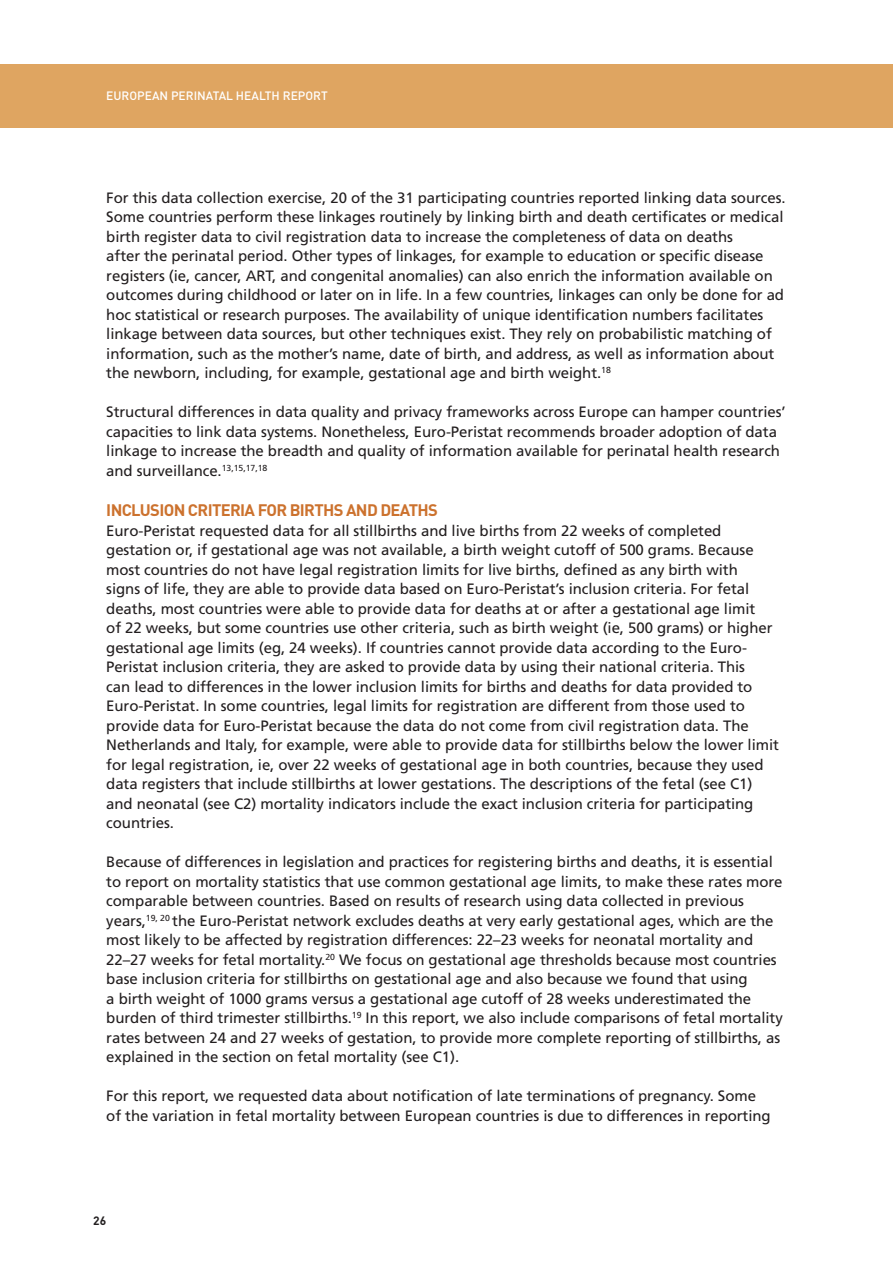
<style>
.page{position:relative;width:893px;height:1263px;background:#fff}
.page>*{position:absolute;margin:0;border:0;box-sizing:border-box;transform-origin:0 0}
.Header_1_1_1{font:700 16.5px "DIN";letter-spacing:-.04em;color:#cc722e}
.Body{font:15px/19.5px "Frutiger";letter-spacing:-.005em;color:#231f20}
.t1{font:500 12px "DIN";color:#fff}
.t2{font:700 12px "DIN";color:#231f20}
</style>
<div class="page">
<div style="left:0;top:64px;width:893px;height:64px;background:#dfa561"></div>
<p class="t1" style="left:106px;top:88px;width:223px">EUROPEAN PERINATAL HEALTH REPORT</p>
<p class="Body" style="left:106px;top:188px;width:681px">For this data collection exercise, 20 of the 31 participating countries reported linking data sources.<br>Some countries perform these linkages routinely by linking birth and death certificates or medical birth register data to civil registration data to increase the completeness of data on deaths<br>after the perinatal period. Other types of linkages, for example to education or specific disease registers (ie, cancer, ART, and congenital anomalies) can also enrich the information available on outcomes during childhood or later on in life. In a few countries, linkages can only be done for ad hoc statistical or research purposes. The availability of unique identification numbers facilitates linkage between data sources, but other techniques exist. They rely on probabilistic matching of information, such as the mother’s name, date of birth, and address, as well as information about the newborn, including, for example, gestational age and birth weight.<sup>18</sup></p>
<p class="Body" style="left:106px;top:402px;width:681px">Structural differences in data quality and privacy frameworks across Europe can hamper countries’ capacities to link data systems. Nonetheless, Euro-Peristat recommends broader adoption of data linkage to increase the breadth and quality of information available for perinatal health research and surveillance.<sup>13,15,17,18</sup></p>
<p class="Header_1_1_1" style="left:106px;top:499px;width:333px">INCLUSION CRITERIA FOR BIRTHS AND DEATHS</p>
<p class="Body" style="left:106px;top:521px;width:674px">Euro-Peristat requested data for all stillbirths and live births from 22 weeks of completed gestation or, if gestational age was not available, a birth weight cutoff of 500 grams. Because most countries do not have legal registration limits for live births, defined as any birth with<br>signs of life, they are able to provide data based on Euro-Peristat’s inclusion criteria. For fetal deaths, most countries were able to provide data for deaths at or after a gestational age limit<br>of 22 weeks, but some countries use other criteria, such as birth weight (ie, 500 grams) or higher gestational age limits (eg, 24 weeks). If countries cannot provide data according to the Euro-Peristat inclusion criteria, they are asked to provide data by using their national criteria. This<br>can lead to differences in the lower inclusion limits for births and deaths for data provided to Euro-Peristat. In some countries, legal limits for registration are different from those used to provide data for Euro-Peristat because the data do not come from civil registration data. The Netherlands and Italy, for example, were able to provide data for stillbirths below the lower limit for legal registration, ie, over 22 weeks of gestational age in both countries, because they used data registers that include stillbirths at lower gestations. The descriptions of the fetal (see C1) and neonatal (see C2) mortality indicators include the exact inclusion criteria for participating countries.</p>
<p class="Body" style="left:106px;top:852px;width:678px">Because of differences in legislation and practices for registering births and deaths, it is essential to report on mortality statistics that use common gestational age limits, to make these rates more comparable between countries. Based on results of research using data collected in previous years,<sup>19,</sup> <sup>20</sup> the Euro-Peristat network excludes deaths at very early gestational ages, which are the most likely to be affected by registration differences: 22–23 weeks for neonatal mortality and 22–27 weeks for fetal mortality.<sup>20</sup> We focus on gestational age thresholds because most countries base inclusion criteria for stillbirths on gestational age and also because we found that using<br>a birth weight of 1000 grams versus a gestational age cutoff of 28 weeks underestimated the burden of third trimester stillbirths.<sup>19</sup> In this report, we also include comparisons of fetal mortality rates between 24 and 27 weeks of gestation, to provide more complete reporting of stillbirths, as explained in the section on fetal mortality (see C1).</p>
<p class="Body" style="left:106px;top:1086px;width:666px">For this report, we requested data about notification of late terminations of pregnancy. Some of the variation in fetal mortality between European countries is due to differences in reporting</p>
<p class="t2" style="left:93px;top:1213px;width:15px">26</p>
</div>
